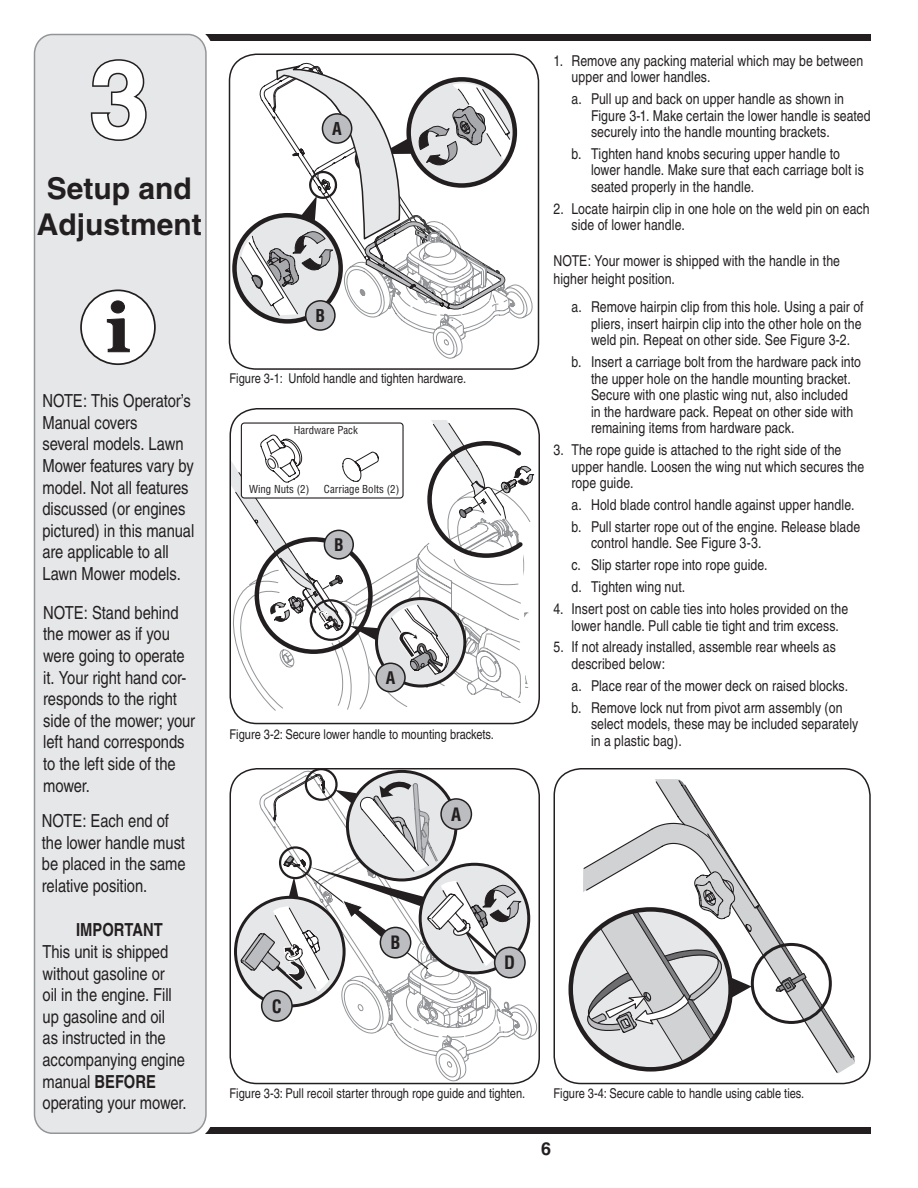
<style>
.page{position:relative;width:918px;height:1188px;background:#fff}
.page>*{position:absolute;margin:0;border:0;box-sizing:border-box;transform-origin:0 0}
.t1{font:700 108px "Helvetica";color:#fff}
.t2{font:700 30px/36px "Helvetica";color:#231f20;text-align:center}
.t3{font:condensed 18px/21.6px "Helvetica";letter-spacing:-.005em;color:#231f20}
.t4{font:700 condensed 18px "Helvetica";color:#231f20}
.t5{font:700 condensed 18px "Helvetica";color:#231f20}
.t6{font:700 condensed 17.4px "Helvetica";color:#231f20}
.t7{font:700 condensed 16.95px "Helvetica";color:#231f20}
.t8{font:condensed 15px/16.5px "Helvetica";letter-spacing:.005em;color:#231f20}
.t9{font:condensed 13.5px "Helvetica";color:#231f20}
.t10{font:condensed 10.8px "Helvetica";color:#231f20}
.s1{font-weight:700}
</style>
<div class="page">
<div style="left:110px;top:34px;width:761px;height:7px;background:#231f20"></div>
<div style="left:110px;top:1127px;width:761px;height:7px;background:#231f20"></div>
<div style="left:27px;top:27px;width:186px;height:1114px;border:15px solid #fff;border-radius:18px"></div>
<div style="left:34px;top:34px;width:172px;height:1099px;background:#e6e7e9;border-radius:18px"></div>
<div style="left:34px;top:34px;width:173px;height:1100px;border:2px solid #939598;border-radius:18px"></div>
<svg style="left:90px;top:59px;width:57px;height:82px"></svg>
<div style="left:81px;top:290px;width:74px;height:74px;background:#fff;border-radius:50%"></div>
<div style="left:80px;top:290px;width:76px;height:75px;border:2px solid #231f20;border-radius:50%"></div>
<svg style="left:107px;top:300px;width:23px;height:52px"></svg>
<div style="left:229px;top:54px;width:310px;height:316px;border:2px solid #231f20;border-radius:27px"></div>
<div style="left:554px;top:768px;width:317px;height:316px;border:2px solid #231f20;border-radius:27px"></div>
<svg style="left:571px;top:909px;width:160px;height:160px"></svg>
<svg style="left:583px;top:779px;width:272px;height:294px"></svg>
<svg style="left:230px;top:75px;width:11px;height:251px"></svg>
<svg style="left:241px;top:62px;width:293px;height:300px"></svg>
<div style="left:322px;top:114px;width:30px;height:29px;background:#bcbdc0;border-radius:50%"></div>
<div style="left:322px;top:113px;width:30px;height:31px;border:2px solid #231f20;border-radius:50%"></div>
<div style="left:306px;top:301px;width:29px;height:29px;background:#bcbdc0;border-radius:50%"></div>
<div style="left:305px;top:300px;width:31px;height:31px;border:2px solid #231f20;border-radius:50%"></div>
<svg style="left:229px;top:420px;width:307px;height:304px"></svg>
<div style="left:376px;top:663px;width:29px;height:29px;background:#bcbdc0;border-radius:50%"></div>
<div style="left:375px;top:663px;width:31px;height:30px;border:2px solid #231f20;border-radius:50%"></div>
<div style="left:324px;top:530px;width:29px;height:29px;background:#bcbdc0;border-radius:50%"></div>
<div style="left:324px;top:530px;width:30px;height:30px;border:2px solid #231f20;border-radius:50%"></div>
<svg style="left:240px;top:768px;width:299px;height:317px"></svg>
<div style="left:441px;top:799px;width:30px;height:30px;background:#bcbdc0;border-radius:50%"></div>
<div style="left:440px;top:798px;width:32px;height:32px;border:2px solid #231f20;border-radius:50%"></div>
<div style="left:262px;top:991px;width:30px;height:30px;background:#bcbdc0;border-radius:50%"></div>
<div style="left:261px;top:990px;width:32px;height:32px;border:2px solid #231f20;border-radius:50%"></div>
<div style="left:495px;top:947px;width:30px;height:31px;background:#bcbdc0;border-radius:50%"></div>
<div style="left:494px;top:947px;width:32px;height:31px;border:2px solid #231f20;border-radius:50%"></div>
<div style="left:380px;top:927px;width:31px;height:31px;background:#bcbdc0;border-radius:50%"></div>
<div style="left:380px;top:927px;width:31px;height:32px;border:2px solid #231f20;border-radius:50%"></div>
<h1 class="t1" style="left:89px;top:33px;width:62px">3</h1>
<h2 class="t2" style="left:37px;top:170px;width:167px">Setup and<br>Adjustment</h2>
<p class="t3" style="left:42px;top:390px;width:153px">NOTE: This Operator’s<br>Manual covers<br>several models. Lawn<br>Mower features vary by model. Not all features discussed (or engines pictured) in this manual are applicable to all<br>Lawn Mower models.</p>
<p class="t3" style="left:43px;top:602px;width:154px">NOTE: Stand behind the mower as if you were going to operate it. Your right hand cor&shy;responds to the right side of the mower; your left hand corresponds to the left side of the mower.</p>
<p class="t3" style="left:42px;top:810px;width:145px">NOTE: Each end of the lower handle must be placed in the same relative position.</p>
<p class="t4" style="left:76px;top:919px;width:88px">IMPORTANT</p>
<p class="t3" style="left:43px;top:941px;width:146px">This unit is shipped without gasoline or<br>oil in the engine. Fill up gasoline and oil<br>as instructed in the accompanying engine manual <span class="s1">BEFORE </span>operating your mower.</p>
<p class="t6" style="left:332px;top:118px;width:11px">A</p>
<p class="t6" style="left:315px;top:305px;width:11px">B</p>
<p class="t9" style="left:230px;top:370px;width:238px">Figure 3-1: Unfold handle and tighten hardware.</p>
<p class="t10" style="left:294px;top:423px;width:66px">Hardware Pack</p>
<p class="t10" style="left:249px;top:482px;width:62px">Wing Nuts (2)</p>
<p class="t10" style="left:324px;top:482px;width:77px">Carriage Bolts (2)</p>
<p class="t7" style="left:334px;top:534px;width:11px">B</p>
<p class="t7" style="left:386px;top:667px;width:11px">A</p>
<p class="t9" style="left:230px;top:727px;width:266px">Figure 3-2: Secure lower handle to mounting brackets.</p>
<p class="t5" style="left:451px;top:803px;width:12px">A</p>
<p class="t8" style="left:572px;top:52px;width:293px;text-indent:-18px">1. Remove any packing material which may be between upper and lower handles.</p>
<p class="t8" style="left:591px;top:90px;width:281px;text-indent:-20px">a. Pull up and back on upper handle as shown in<br>Figure 3-1. Make certain the lower handle is seated securely into the handle mounting brackets.</p>
<p class="t8" style="left:591px;top:145px;width:274px;text-indent:-20px">b. Tighten hand knobs securing upper handle to lower handle. Make sure that each carriage bolt is seated properly in the handle.</p>
<p class="t8" style="left:572px;top:200px;width:300px;text-indent:-18px">2. Locate hairpin clip in one hole on the weld pin on each side of lower handle.</p>
<p class="t8" style="left:554px;top:251px;width:288px;line-height:18px">NOTE: Your mower is shipped with the handle in the higher height position.</p>
<p class="t8" style="left:591px;top:299px;width:274px;text-indent:-20px">a. Remove hairpin clip from this hole. Using a pair of pliers, insert hairpin clip into the other hole on the weld pin. Repeat on other side. See Figure 3-2.</p>
<p class="t8" style="left:591px;top:354px;width:272px;text-indent:-20px">b. Insert a carriage bolt from the hardware pack into the upper hole on the handle mounting bracket.<br>Secure with one plastic wing nut, also included in the hardware pack. Repeat on other side with remaining items from hardware pack.</p>
<p class="t8" style="left:572px;top:441px;width:294px;text-indent:-18px">3. The rope guide is attached to the right side of the upper handle. Loosen the wing nut which secures the rope guide.</p>
<p class="t8" style="left:572px;top:494px;width:290px;line-height:21.9px">a. Hold blade control handle against upper handle. b. Pull starter rope out of the engine. Release blade</p>
<p class="t8" style="left:572px;top:532px;width:198px;line-height:21.9px;text-indent:20px">control handle. See Figure 3-3. c. Slip starter rope into rope guide. d. Tighten wing nut.</p>
<p class="t8" style="left:554px;top:600px;width:296px;text-align:center">4. Insert post on cable ties into holes provided on the lower handle. Pull cable tie tight and trim excess.</p>
<p class="t8" style="left:572px;top:639px;width:266px;text-indent:-18px">5. If not already installed, assemble rear wheels as described below:</p>
<p class="t8" style="left:572px;top:675px;width:278px;line-height:21.9px">a. Place rear of the mower deck on raised blocks. b. Remove lock nut from pivot arm assembly (on</p>
<p class="t8" style="left:591px;top:716px;width:269px">select models, these may be included separately in a plastic bag).</p>
<p class="t5" style="left:272px;top:995px;width:12px">C</p>
<p class="t5" style="left:391px;top:931px;width:12px">B</p>
<p class="t5" style="left:504px;top:951px;width:12px">D</p>
<p class="t9" style="left:230px;top:1085px;width:297px">Figure 3-3: Pull recoil starter through rope guide and tighten.</p>
<p class="t9" style="left:554px;top:1085px;width:252px">Figure 3-4: Secure cable to handle using cable ties.</p>
</div>
